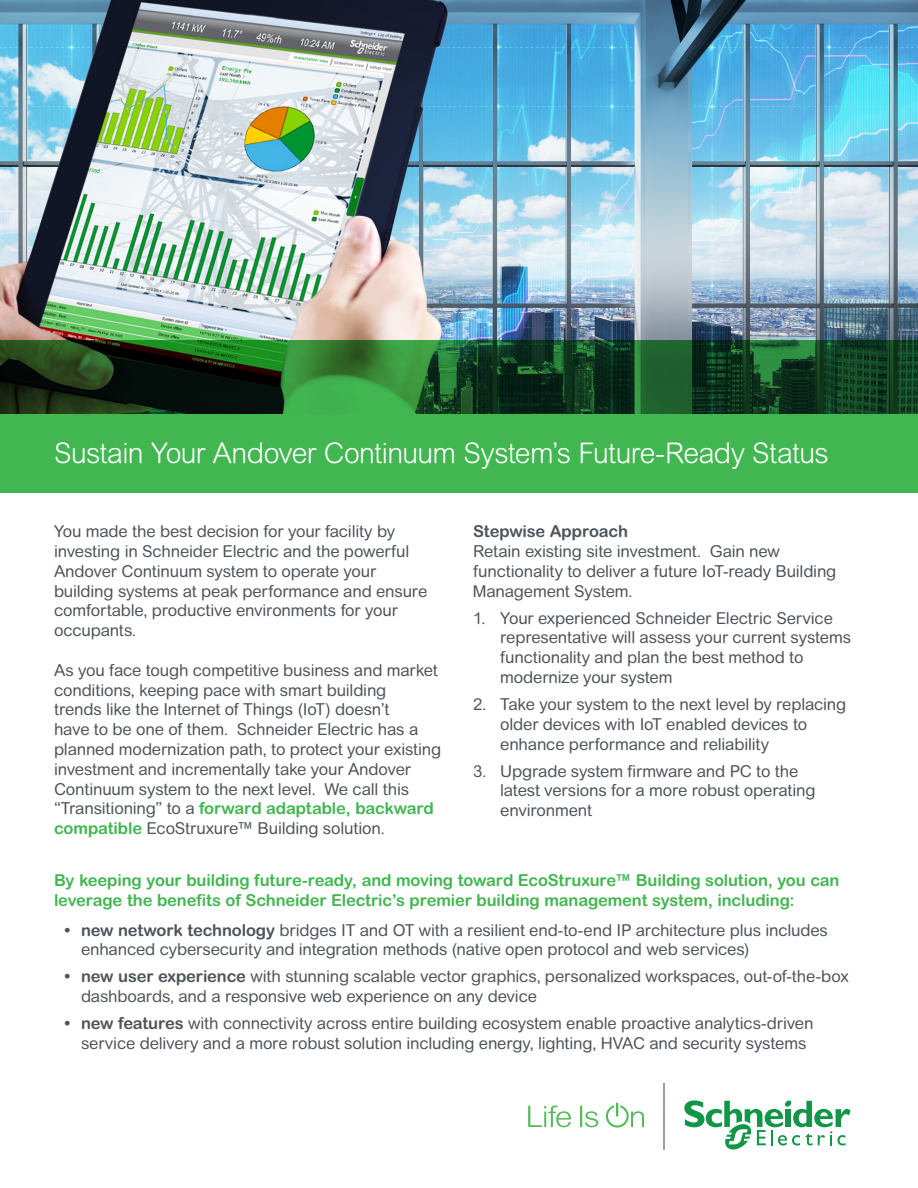
<style>
.page{position:relative;width:918px;height:1188px;background:#fff}
.page>*{position:absolute;margin:0;border:0;box-sizing:border-box;transform-origin:0 0}
.t1{font:300 28.5px "Arial Rounded MT Std";letter-spacing:-.02em;color:#fff}
.t2{font:16.5px/19.8px "Arial Rounded MT Std";letter-spacing:-.01em;color:#4d545a}
.t3{font:700 16.5px/19.8px "Arial Rounded MT Std";letter-spacing:-.01em;color:#42b751}
.t4{font:700 16.5px "Arial Rounded MT Std";letter-spacing:-.015em;color:#4d545a}
.s1{font-weight:700;color:#42b751}
.s2{font-weight:700}
</style>
<div class="page">
<svg style="left:528px;top:1105px;width:43px;height:22px"></svg>
<svg style="left:580px;top:1105px;width:18px;height:22px"></svg>
<svg style="left:606px;top:1103px;width:38px;height:25px"></svg>
<svg style="left:684px;top:1100px;width:167px;height:50px"></svg>
<hr style="left:664px;top:1084px;width:1px;height:66px;background:#9e9fa3">
<img style="left:0;top:0;width:918px;height:340px">
<svg style="left:0;top:340px;width:918px;height:152px;background:#2e823a"></svg>
<p class="t1" style="left:54px;top:437px;width:776px">Sustain Your Andover Continuum System’s Future-Ready Status</p>
<p class="t2" style="left:54px;top:521px;width:375px">You made the best decision for your facility by investing in Schneider Electric and the powerful Andover Continuum system to operate your building systems at peak performance and ensure comfortable, productive environments for your occupants.</p>
<p class="t2" style="left:54px;top:660px;width:389px">As you face tough competitive business and market conditions, keeping pace with smart building<br>trends like the Internet of Things (IoT) doesn’t<br>have to be one of them. Schneider Electric has a planned modernization path, to protect your existing investment and incrementally take your Andover Continuum system to the next level. We call this “Transitioning” to a <span class="s1">forward adaptable, backward compatible</span> EcoStruxure™ Building solution.</p>
<p class="t4" style="left:473px;top:522px;width:156px">Stepwise Approach</p>
<p class="t2" style="left:473px;top:541px;width:365px">Retain existing site investment. Gain new functionality to deliver a future IoT-ready Building<br>Management System.</p>
<p class="t2" style="left:500px;top:608px;width:352px;text-indent:-27px">1. Your experienced Schneider Electric Service representative will assess your current systems functionality and plan the best method to modernize your system</p>
<p class="t2" style="left:500px;top:694px;width:348px;text-indent:-27px">2. Take your system to the next level by replacing older devices with IoT enabled devices to enhance performance and reliability</p>
<p class="t2" style="left:500px;top:761px;width:317px;text-indent:-27px">3. Upgrade system firmware and PC to the latest versions for a more robust operating environment</p>
<p class="t3" style="left:54px;top:870px;width:787px">By keeping your building future-ready, and moving toward EcoStruxure™ Building solution, you can leverage the benefits of Schneider Electric’s premier building management system, including:</p>
<p class="t2" style="left:81px;top:920px;width:749px;text-indent:-16px"><span class="s2">• new network technology</span> bridges IT and OT with a resilient end-to-end IP architecture plus includes enhanced cybersecurity and integration methods (native open protocol and web services)</p>
<p class="t2" style="left:81px;top:967px;width:769px;text-indent:-16px"><span class="s2">• new user experience</span> with stunning scalable vector graphics, personalized workspaces, out-of-the-box dashboards, and a responsive web experience on any device</p>
<p class="t2" style="left:64px;top:1013px;width:751px;text-align:center"><span class="s2">• new features</span> with connectivity across entire building ecosystem enable proactive analytics-driven service delivery and a more robust solution including energy, lighting, HVAC and security systems</p>
</div>
